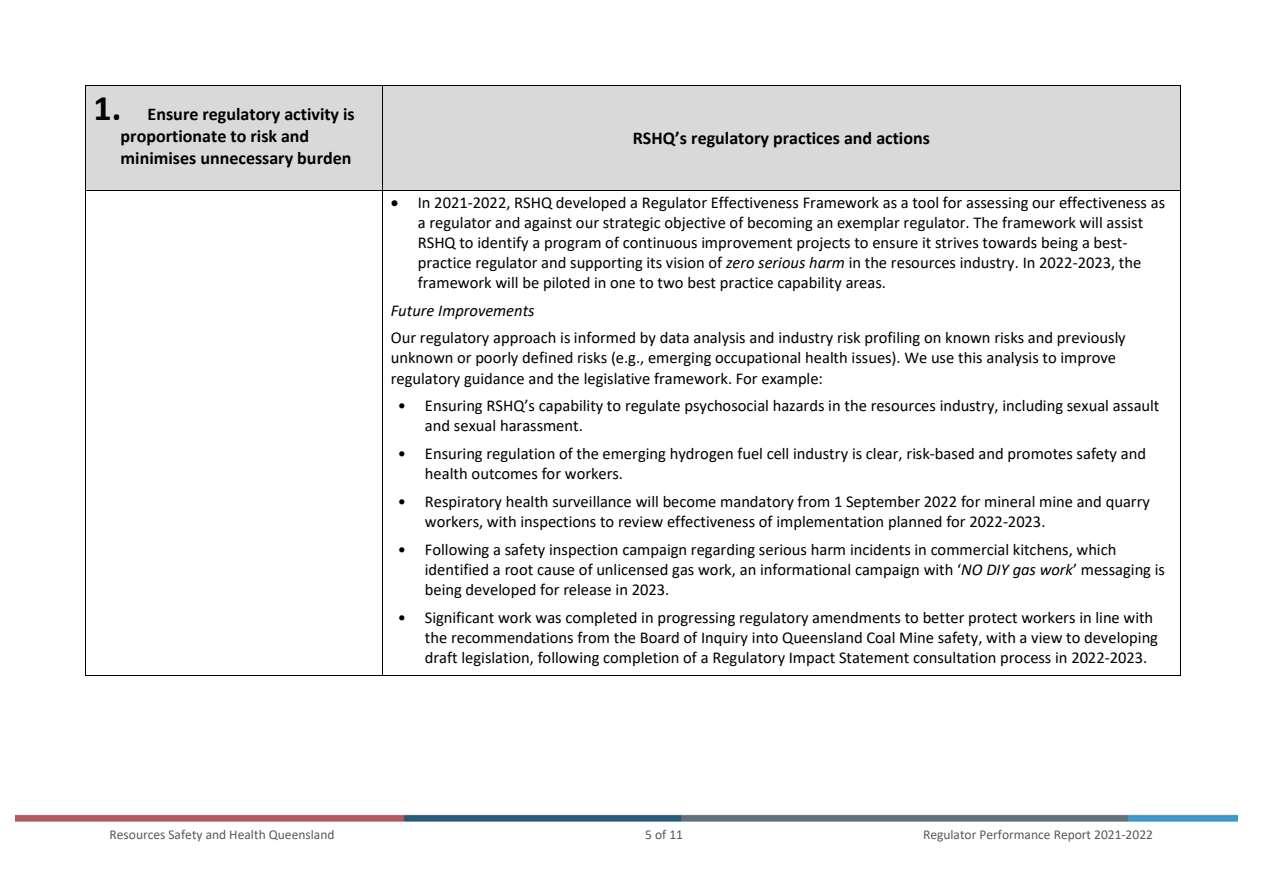
<style>
.page{position:relative;width:1263px;height:893px;background:#fff}
.page>*{position:absolute;margin:0;border:0;box-sizing:border-box;transform-origin:0 0}
.t1{font:700 18px/21.9px "Calibri";color:#000}
.t2{font:16.5px/20.1px "Calibri";color:#000}
.t3{font:italic 16.5px "Calibri";color:#000}
.t4{font:13.5px "Calibri";color:#595959}
.s1{font-size:36px}
.s2{font-style:italic}
</style>
<div class="page">
<img style="left:16px;top:814px;width:1222px;height:8px">
<div style="left:86px;top:86px;width:296px;height:104px;background:#d9d9d9"></div>
<div style="left:383px;top:86px;width:797px;height:104px;background:#d9d9d9"></div>
<hr style="left:86px;top:85px;width:296px;height:1px;background:#000">
<hr style="left:383px;top:85px;width:797px;height:1px;background:#000">
<hr style="left:85px;top:86px;width:1px;height:104px;background:#000">
<hr style="left:382px;top:86px;width:1px;height:104px;background:#000">
<hr style="left:1180px;top:86px;width:1px;height:104px;background:#000">
<hr style="left:86px;top:190px;width:296px;height:1px;background:#000">
<hr style="left:383px;top:190px;width:797px;height:1px;background:#000">
<hr style="left:85px;top:191px;width:1px;height:484px;background:#000">
<hr style="left:86px;top:675px;width:296px;height:1px;background:#000">
<hr style="left:382px;top:191px;width:1px;height:484px;background:#000">
<hr style="left:383px;top:675px;width:797px;height:1px;background:#000">
<hr style="left:1180px;top:191px;width:1px;height:484px;background:#000">
<p class="t1" style="left:121px;top:103px;width:236px;text-indent:-27px"><span class="s1">1.</span> Ensure regulatory activity is proportionate to risk and minimises unnecessary burden</p>
<p class="t1" style="left:633px;top:127px;width:299px">RSHQ’s regulatory practices and actions</p>
<p class="t2" style="left:418px;top:192px;width:749px;text-indent:-27px">• In 2021-2022, RSHQ developed a Regulator Effectiveness Framework as a tool for assessing our effectiveness as a regulator and against our strategic objective of becoming an exemplar regulator. The framework will assist RSHQ to identify a program of continuous improvement projects to ensure it strives towards being a best&shy;practice regulator and supporting its vision of <span class="s2">zero serious harm</span> in the resources industry. In 2022-2023, the framework will be piloted in one to two best practice capability areas.</p>
<p class="t3" style="left:391px;top:300px;width:145px">Future Improvements</p>
<p class="t2" style="left:391px;top:328px;width:737px">Our regulatory approach is informed by data analysis and industry risk profiling on known risks and previously unknown or poorly defined risks (e.g., emerging occupational health issues). We use this analysis to improve regulatory guidance and the legislative framework. For example:</p>
<p class="t2" style="left:425px;top:396px;width:736px;text-indent:-27px">• Ensuring RSHQ’s capability to regulate psychosocial hazards in the resources industry, including sexual assault and sexual harassment.</p>
<p class="t2" style="left:425px;top:443px;width:723px;text-indent:-27px">• Ensuring regulation of the emerging hydrogen fuel cell industry is clear, risk-based and promotes safety and health outcomes for workers.</p>
<p class="t2" style="left:425px;top:491px;width:727px;text-indent:-27px">• Respiratory health surveillance will become mandatory from 1 September 2022 for mineral mine and quarry workers, with inspections to review effectiveness of implementation planned for 2022-2023.</p>
<p class="t2" style="left:425px;top:539px;width:742px;text-indent:-27px">• Following a safety inspection campaign regarding serious harm incidents in commercial kitchens, which identified a root cause of unlicensed gas work, an informational campaign with ‘<span class="s2">NO DIY gas work</span>’ messaging is being developed for release in 2023.</p>
<p class="t2" style="left:425px;top:607px;width:735px;text-indent:-27px">• Significant work was completed in progressing regulatory amendments to better protect workers in line with the recommendations from the Board of Inquiry into Queensland Coal Mine safety, with a view to developing draft legislation, following completion of a Regulatory Impact Statement consultation process in 2022-2023.</p>
<p class="t4" style="left:110px;top:826px;width:226px">Resources Safety and Health Queensland</p>
<p class="t4" style="left:645px;top:826px;width:40px">5 of 11</p>
<p class="t4" style="left:923px;top:826px;width:231px">Regulator Performance Report 2021-2022</p>
</div>
